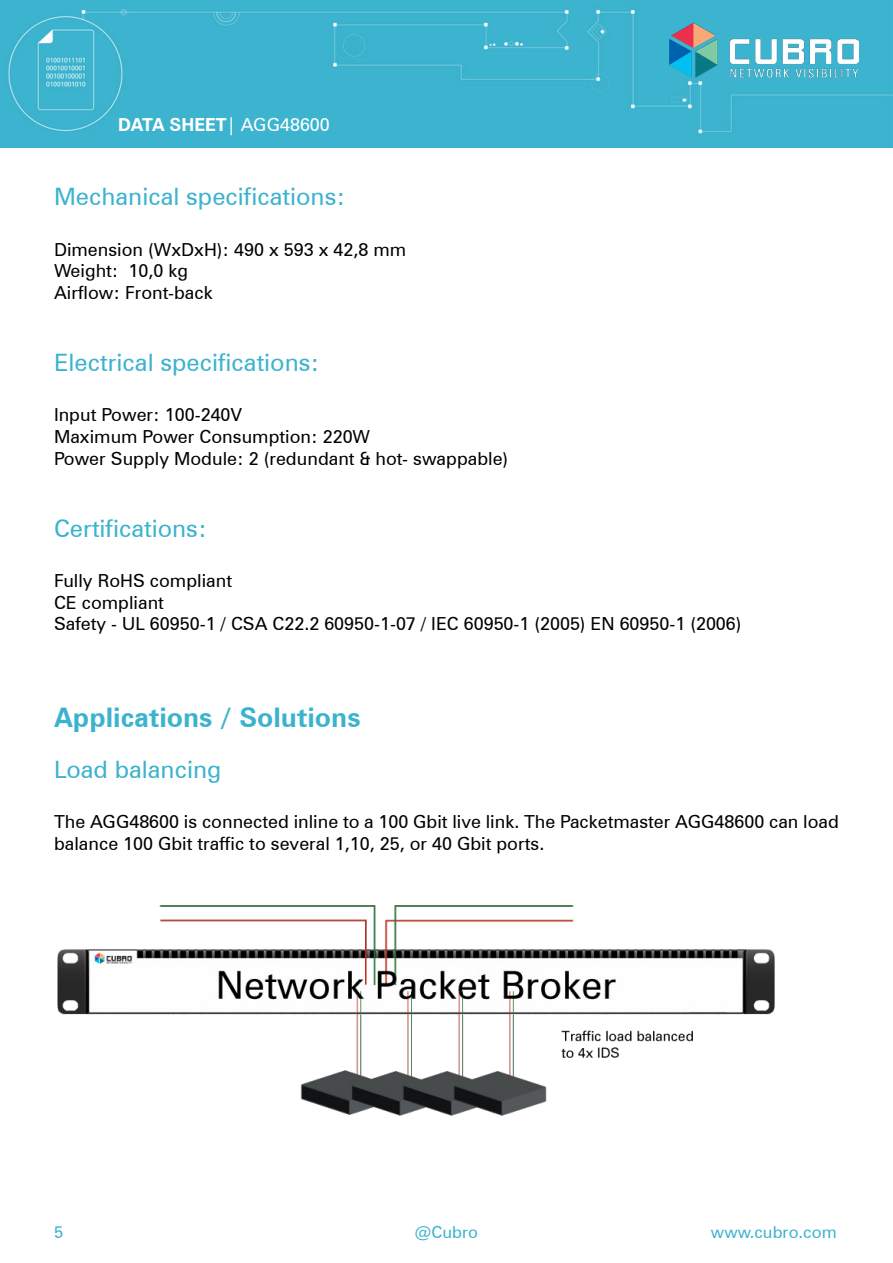
<style>
.page{position:relative;width:893px;height:1263px;background:#fff}
.page>*{position:absolute;margin:0;border:0;box-sizing:border-box;transform-origin:0 0}
.t1{font:700 27px "Zurich BT";color:#3cb3ce}
.t2{font:24px "Zurich BT";color:#3cb3ce}
.t3{font:18px/21.6px "Zurich BT";color:#000}
.t4{font:700 18px "Zurich BT";color:#fff}
.t5{font:16.5px "Zurich BT";color:#3cb3ce}
.s1{font-weight:400}
</style>
<div class="page">
<div style="left:0;top:0;width:893px;height:147px;background:#3cb4cf"></div>
<img style="left:669px;top:17px;width:189px;height:65px">
<img style="left:57px;top:905px;width:718px;height:211px">
<p class="t4" style="left:118px;top:114px;width:213px">DATA SHEET<span class="s1">| AGG48600</span></p>
<h2 class="t2" style="left:54px;top:182px;width:293px">Mechanical specifications:</h2>
<p class="t3" style="left:54px;top:238px;width:354px">Dimension (WxDxH): 490 x 593 x 42,8 mm<br>Weight: 10,0 kg<br>Airflow: Front-back</p>
<h2 class="t2" style="left:54px;top:348px;width:267px">Electrical specifications:</h2>
<p class="t3" style="left:54px;top:404px;width:456px">Input Power: 100-240V<br>Maximum Power Consumption: 220W<br>Power Supply Module: 2 (redundant &amp; hot- swappable)</p>
<h2 class="t2" style="left:54px;top:513px;width:154px">Certifications:</h2>
<p class="t3" style="left:54px;top:570px;width:689px">Fully RoHS compliant<br>CE compliant<br>Safety - UL 60950-1 / CSA C22.2 60950-1-07 / IEC 60950-1 (2005) EN 60950-1 (2006)</p>
<h1 class="t1" style="left:54px;top:701px;width:308px">Applications / Solutions</h1>
<h2 class="t2" style="left:54px;top:755px;width:169px">Load balancing</h2>
<p class="t3" style="left:54px;top:811px;width:786px">The AGG48600 is connected inline to a 100 Gbit live link. The Packetmaster AGG48600 can load balance 100 Gbit traffic to several 1,10, 25, or 40 Gbit ports.</p>
<p class="t5" style="left:54px;top:1222px;width:11px">5</p>
<p class="t5" style="left:415px;top:1222px;width:65px">@Cubro</p>
<p class="t5" style="left:711px;top:1222px;width:127px">www.cubro.com</p>
</div>
